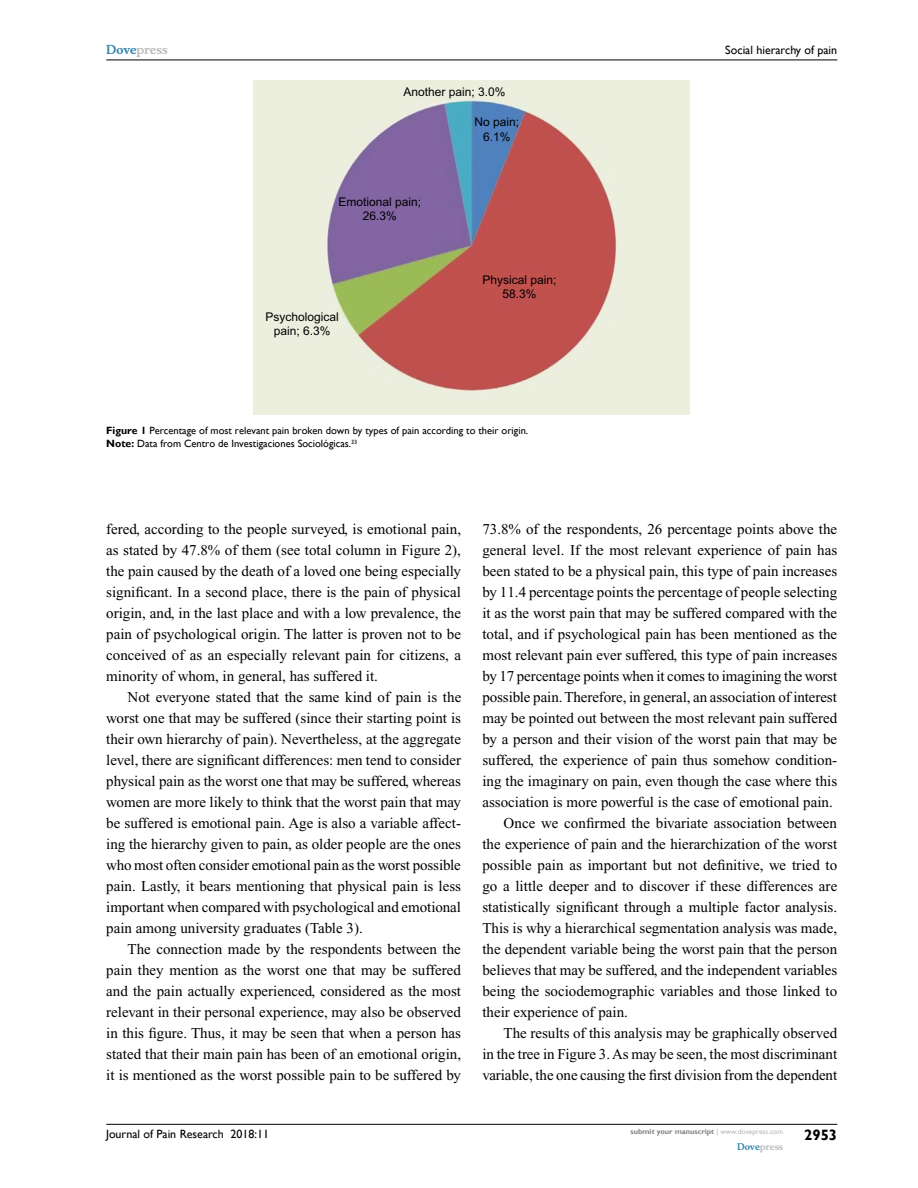
<style>
.page{position:relative;width:918px;height:1188px;background:#fff}
.page>*{position:absolute;margin:0;border:0;box-sizing:border-box;transform-origin:0 0}
.t1{font:15px/21px "Times New Roman";color:#000;text-align:justify}
.t2{font:700 15px "Gill Sans";color:#000}
.t3{font:12px/14.4px "Arial";color:#000;text-align:center}
.t4{font:12px "Gill Sans";color:#000}
.t5{font:700 12px "Musee";color:#b8babc}
.t6{font:10.5px/13.5px "Gill Sans";color:#000}
.t7{font:700 9px "Musee";color:#b8babc}
.t8{font:700 7.5px "Gill Sans";color:#808285}
.s1{color:#3785ad}
.s2{font-weight:700}
.s3{font-weight:400;color:#b8babc}
</style>
<div class="page">
<hr style="left:106px;top:1124px;width:731px;height:1px;background:#000">
<hr style="left:106px;top:60px;width:731px;height:1px;background:#000">
<img style="left:254px;top:81px;width:436px;height:333px">
<p class="t5" style="left:106px;top:43px;width:63px"><span class="s1">Dove</span>press</p>
<p class="t3" style="left:404px;top:84px;width:104px">Another pain; 3.0%</p>
<p class="t3" style="left:474px;top:115px;width:46px">No pain;<br>6.1%</p>
<p class="t3" style="left:339px;top:194px;width:84px">Emotional pain;<br>26.3%</p>
<p class="t3" style="left:265px;top:310px;width:75px">Psychological pain; 6.3%</p>
<p class="t3" style="left:482px;top:273px;width:76px">Physical pain;<br>58.3%</p>
<p class="t6" style="left:106px;top:424px;width:423px"><span class="s2">Figure 1</span> Percentage of most relevant pain broken down by types of pain according to their origin.<br><span class="s2">Note:</span> Data from Centro de Investigaciones Sociológicas.<sup>33</sup></p>
<p class="t4" style="left:725px;top:43px;width:113px">Social hierarchy of pain</p>
<p class="t1" style="left:106px;top:518px;width:356px">fered, according to the people surveyed, is emotional pain, as stated by 47.8% of them (see total column in Figure 2), the pain caused by the death of a loved one being especially significant. In a second place, there is the pain of physical origin, and, in the last place and with a low prevalence, the pain of psychological origin. The latter is proven not to be conceived of as an especially relevant pain for citizens, a minority of whom, in general, has suffered it.</p>
<p class="t1" style="left:106px;top:686px;width:357px;text-indent:21px">Not everyone stated that the same kind of pain is the worst one that may be suffered (since their starting point is their own hierarchy of pain). Nevertheless, at the aggregate level, there are significant differences: men tend to consider physical pain as the worst one that may be suffered, whereas women are more likely to think that the worst pain that may be suffered is emotional pain. Age is also a variable affect&shy;ing the hierarchy given to pain, as older people are the ones who most often consider emotional pain as the worst possible pain. Lastly, it bears mentioning that physical pain is less important when compared with psychological and emotional pain among university graduates (Table 3).</p>
<p class="t1" style="left:106px;top:938px;width:356px;text-indent:21px">The connection made by the respondents between the pain they mention as the worst one that may be suffered and the pain actually experienced, considered as the most relevant in their personal experience, may also be observed in this figure. Thus, it may be seen that when a person has stated that their main pain has been of an emotional origin, it is mentioned as the worst possible pain to be suffered by</p>
<p class="t1" style="left:482px;top:518px;width:356px">73.8% of the respondents, 26 percentage points above the</p>
<p class="t1" style="left:482px;top:539px;width:356px">general level. If the most relevant experience of pain has</p>
<p class="t1" style="left:482px;top:560px;width:356px">been stated to be a physical pain, this type of pain increases</p>
<p class="t1" style="left:482px;top:581px;width:356px">by 11.4 percentage points the percentage of people selecting</p>
<p class="t1" style="left:482px;top:602px;width:356px">it as the worst pain that may be suffered compared with the</p>
<p class="t1" style="left:482px;top:623px;width:356px">total, and if psychological pain has been mentioned as the</p>
<p class="t1" style="left:482px;top:644px;width:356px">most relevant pain ever suffered, this type of pain increases</p>
<p class="t1" style="left:482px;top:665px;width:356px">by 17 percentage points when it comes to imagining the worst</p>
<p class="t1" style="left:482px;top:686px;width:356px">possible pain. Therefore, in general, an association of interest</p>
<p class="t1" style="left:482px;top:707px;width:356px">may be pointed out between the most relevant pain suffered</p>
<p class="t1" style="left:482px;top:728px;width:356px">by a person and their vision of the worst pain that may be</p>
<p class="t1" style="left:482px;top:749px;width:356px">suffered, the experience of pain thus somehow condition-</p>
<p class="t1" style="left:482px;top:770px;width:356px">ing the imaginary on pain, even though the case where this</p>
<p class="t1" style="left:482px;top:791px;width:352px">association is more powerful is the case of emotional pain.</p>
<p class="t1" style="left:504px;top:812px;width:335px">Once we confirmed the bivariate association between</p>
<p class="t1" style="left:482px;top:833px;width:356px">the experience of pain and the hierarchization of the worst</p>
<p class="t1" style="left:482px;top:854px;width:356px">possible pain as important but not definitive, we tried to</p>
<p class="t1" style="left:482px;top:875px;width:356px">go a little deeper and to discover if these differences are</p>
<p class="t1" style="left:482px;top:896px;width:356px">statistically significant through a multiple factor analysis.</p>
<p class="t1" style="left:482px;top:917px;width:356px">This is why a hierarchical segmentation analysis was made,</p>
<p class="t1" style="left:482px;top:938px;width:356px">the dependent variable being the worst pain that the person</p>
<p class="t1" style="left:482px;top:959px;width:356px">believes that may be suffered, and the independent variables</p>
<p class="t1" style="left:482px;top:980px;width:356px">being the sociodemographic variables and those linked to</p>
<p class="t1" style="left:482px;top:1001px;width:147px">their experience of pain.</p>
<p class="t1" style="left:504px;top:1022px;width:335px">The results of this analysis may be graphically observed</p>
<p class="t1" style="left:482px;top:1043px;width:356px">in the tree in Figure 3. As may be seen, the most discriminant</p>
<p class="t1" style="left:482px;top:1064px;width:356px">variable, the one causing the first division from the dependent</p>
<p class="t4" style="left:106px;top:1127px;width:164px">Journal of Pain Research 2018:11</p>
<p class="t8" style="left:631px;top:1127px;width:154px">submit your manuscript <span class="s3">| www.dovepress.com</span></p>
<p class="t7" style="left:737px;top:1141px;width:48px"><span class="s1">Dove</span>press</p>
<p class="t2" style="left:804px;top:1126px;width:35px">2953</p>
</div>
